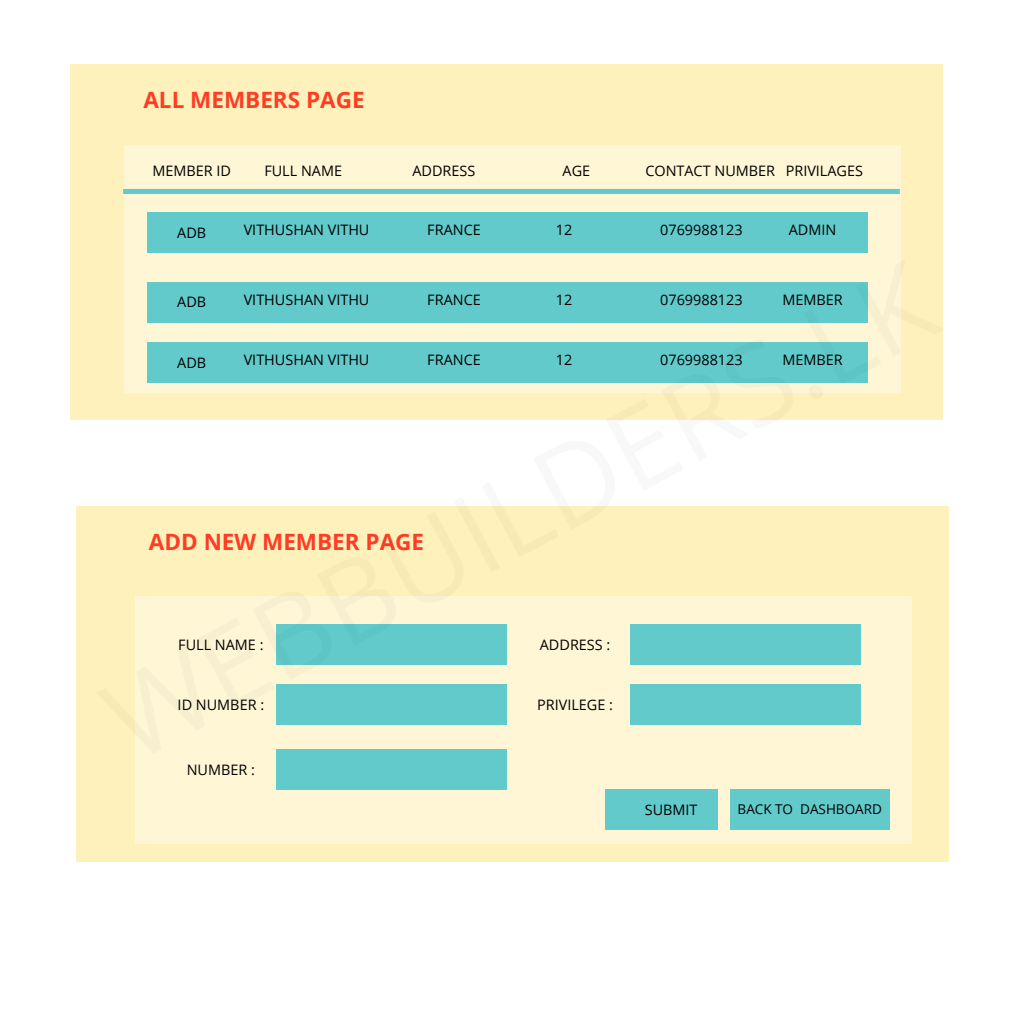
<style>
.page{position:relative;width:1013px;height:1013px;background:#fff}
.page>*{position:absolute;margin:0;border:0;box-sizing:border-box;transform-origin:0 0}
.t1{font:700 22.5px "Open Sans";color:#ff3d24}
.t2{font:14.4px "Open Sans";color:#000}
.t3{font:13.5px "Open Sans";color:#000}
</style>
<div class="page">
<div style="left:70px;top:64px;width:872px;height:355px;background:#fff1bb"></div>
<div style="left:124px;top:145px;width:776px;height:248px;background:#fff6d6"></div>
<div style="left:123px;top:189px;width:776px;height:5px;background:#62caca"></div>
<div style="left:148px;top:212px;width:720px;height:41px;background:#62caca"></div>
<div style="left:148px;top:282px;width:720px;height:40px;background:#62caca"></div>
<div style="left:148px;top:342px;width:720px;height:41px;background:#62caca"></div>
<div style="left:76px;top:506px;width:872px;height:355px;background:#fff1bb"></div>
<div style="left:135px;top:596px;width:776px;height:247px;background:#fff6d6"></div>
<div style="left:276px;top:624px;width:230px;height:40px;background:#62caca"></div>
<div style="left:276px;top:683px;width:230px;height:41px;background:#62caca"></div>
<div style="left:276px;top:748px;width:230px;height:41px;background:#62caca"></div>
<div style="left:630px;top:624px;width:230px;height:40px;background:#62caca"></div>
<div style="left:630px;top:683px;width:230px;height:41px;background:#62caca"></div>
<div style="left:730px;top:789px;width:159px;height:41px;background:#62caca"></div>
<div style="left:605px;top:789px;width:112px;height:41px;background:#62caca"></div>
<h1 class="t1" style="left:143px;top:84px;width:223px">ALL MEMBERS PAGE</h1>
<p class="t2" style="left:152px;top:160px;width:80px">MEMBER ID</p>
<p class="t2" style="left:264px;top:160px;width:79px">FULL NAME</p>
<p class="t2" style="left:412px;top:160px;width:64px">ADDRESS</p>
<p class="t2" style="left:562px;top:160px;width:29px">AGE</p>
<p class="t2" style="left:645px;top:160px;width:219px">CONTACT NUMBER PRIVILAGES</p>
<p class="t2" style="left:177px;top:222px;width:30px">ADB</p>
<p class="t2" style="left:244px;top:219px;width:127px">VITHUSHAN VITHU</p>
<p class="t2" style="left:427px;top:219px;width:55px">FRANCE</p>
<p class="t2" style="left:556px;top:219px;width:18px">12</p>
<p class="t2" style="left:660px;top:219px;width:84px">0769988123</p>
<p class="t2" style="left:788px;top:219px;width:49px">ADMIN</p>
<p class="t2" style="left:177px;top:292px;width:30px">ADB</p>
<p class="t2" style="left:244px;top:289px;width:127px">VITHUSHAN VITHU</p>
<p class="t2" style="left:427px;top:289px;width:55px">FRANCE</p>
<p class="t2" style="left:556px;top:289px;width:18px">12</p>
<p class="t2" style="left:660px;top:289px;width:84px">0769988123</p>
<p class="t2" style="left:782px;top:289px;width:62px">MEMBER</p>
<p class="t2" style="left:244px;top:292px;width:127px">VITHUSHAN VITHU</p>
<p class="t2" style="left:177px;top:353px;width:30px">ADB</p>
<p class="t2" style="left:244px;top:350px;width:127px">VITHUSHAN VITHU</p>
<p class="t2" style="left:427px;top:350px;width:55px">FRANCE</p>
<p class="t2" style="left:556px;top:350px;width:18px">12</p>
<p class="t2" style="left:660px;top:350px;width:84px">0769988123</p>
<p class="t2" style="left:782px;top:350px;width:62px">MEMBER</p>
<p class="t2" style="left:244px;top:353px;width:127px">VITHUSHAN VITHU</p>
<h1 class="t1" style="left:149px;top:526px;width:277px">ADD NEW MEMBER PAGE</h1>
<p class="t2" style="left:178px;top:634px;width:87px">FULL NAME :</p>
<p class="t2" style="left:178px;top:694px;width:88px">ID NUMBER :</p>
<p class="t2" style="left:187px;top:759px;width:70px">NUMBER :</p>
<p class="t2" style="left:540px;top:634px;width:72px">ADDRESS :</p>
<p class="t2" style="left:537px;top:694px;width:77px">PRIVILEGE :</p>
<p class="t2" style="left:645px;top:800px;width:54px">SUBMIT</p>
<p class="t3" style="left:737px;top:799px;width:146px">BACK TO DASHBOARD</p>
</div>
